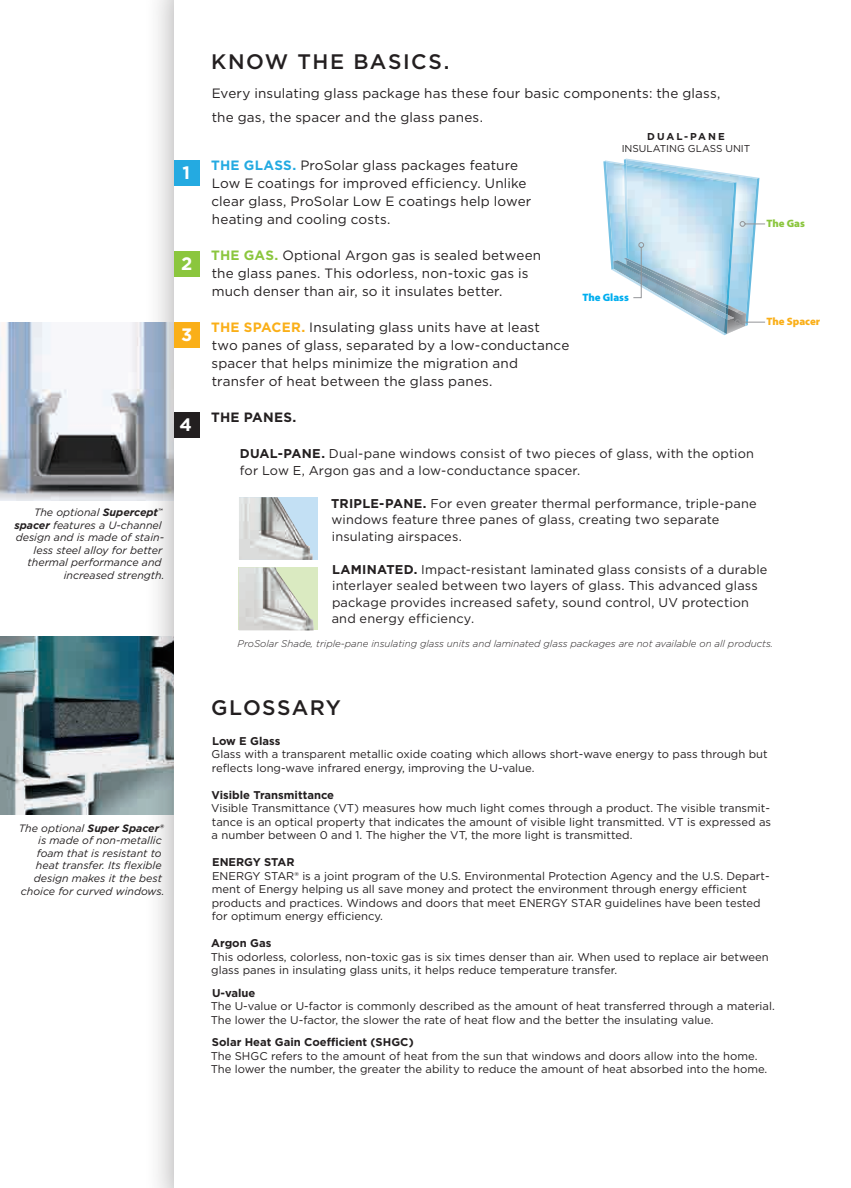
<style>
.page{position:relative;width:851px;height:1188px;background:#fff}
.page>*{position:absolute;margin:0;border:0;box-sizing:border-box;transform-origin:0 0}
.t1{font:500 21px "Gotham";letter-spacing:.06em;color:#231f20}
.t2{font:700 18px "Gotham";color:#fff}
.t3{font:13.5px/18px "Gotham";letter-spacing:.01em;color:#231f20}
.t4{font:700 13.5px "Gotham";color:#231f20}
.t5{font:12.75px/16.5px "Gotham";letter-spacing:.015em;color:#231f20}
.t6{font:11.25px/13.5px "Gotham";color:#231f20}
.t7{font:700 11.25px "Gotham";color:#231f20}
.t8{font:900 10.8px "Myriad Pro";color:#faaf18}
.t9{font:900 10.8px "Myriad Pro";color:#00aeef}
.t10{font:900 10.8px "Myriad Pro";color:#8bc63e}
.t11{font:italic 10.65px/12.6px "Gotham";color:#231f20;text-align:right}
.t12{font:10.05px "Gotham";color:#231f20}
.t13{font:700 10.05px "Gotham";letter-spacing:.2em;color:#231f20}
.t14{font:italic 300 9.75px "Gotham";color:#231f20}
.s1{font-weight:700}
.s2{font-weight:700;color:#24aae1}
.s3{font-weight:700;color:#8bc63e}
.s4{font-weight:700;color:#faaf18}
</style>
<div class="page">
<img style="left:1px;top:323px;width:143px;height:178px">
<img style="left:0;top:636px;width:144px;height:178px">
<div style="left:144px;top:0;width:706px;height:1188px;background:#231f20;opacity:.4"></div>
<div style="left:174px;top:0;width:676px;height:1188px;background:#fff"></div>
<svg style="left:603px;top:159px;width:162px;height:176px"></svg>
<div style="left:239px;top:497px;width:79px;height:63px;background:#c3e0f4"></div>
<img style="left:239px;top:497px;width:74px;height:63px">
<div style="left:239px;top:567px;width:79px;height:63px;background:#daeac1"></div>
<img style="left:239px;top:567px;width:75px;height:63px">
<div style="left:174px;top:160px;width:26px;height:26px;background:#24aae1"></div>
<div style="left:174px;top:251px;width:26px;height:26px;background:#8bc63e"></div>
<div style="left:174px;top:323px;width:26px;height:25px;background:#faaf18"></div>
<div style="left:174px;top:413px;width:26px;height:25px;background:#231f20"></div>
<h2 class="t2" style="left:182px;top:160px;width:9px">1</h2>
<h2 class="t2" style="left:181px;top:251px;width:13px">2</h2>
<h2 class="t2" style="left:181px;top:323px;width:13px">3</h2>
<h2 class="t2" style="left:179px;top:413px;width:14px">4</h2>
<p class="t11" style="left:14px;top:506px;width:152px">The optional <span class="s1">Supercept</span><sup>™ </sup><span class="s1">spacer</span> features a U-channel design and is made of stain&shy;less steel alloy for better thermal performance and increased strength.</p>
<h1 class="t1" style="left:211px;top:48px;width:240px">KNOW THE BASICS.</h1>
<p class="t3" style="left:212px;top:81px;width:510px;line-height:24px">Every insulating glass package has these four basic components: the glass, the gas, the spacer and the glass panes.</p>
<p class="t13" style="left:647px;top:129px;width:79px">DUAL-PANE</p>
<p class="t12" style="left:621px;top:142px;width:130px">INSULATING GLASS UNIT</p>
<p class="t3" style="left:211px;top:156px;width:322px"><span class="s2">The glass.</span> ProSolar glass packages feature Low E coatings for improved efficiency. Unlike clear glass, ProSolar Low E coatings help lower heating and cooling costs.</p>
<p class="t3" style="left:211px;top:246px;width:331px"><span class="s3">The Gas.</span> Optional Argon gas is sealed between the glass panes. This odorless, non-toxic gas is much denser than air, so it insulates better.</p>
<p class="t3" style="left:211px;top:318px;width:359px"><span class="s4">The Spacer.</span> Insulating glass units have at least<br>two panes of glass, separated by a low-conductance spacer that helps minimize the migration and transfer of heat between the glass panes.</p>
<p class="t4" style="left:211px;top:408px;width:87px">The pan es.</p>
<p class="t5" style="left:240px;top:445px;width:515px"><span class="s1">Dual-pan e.</span> Dual-pane windows consist of two pieces of glass, with the option for Low E, Argon gas and a low-conductance spacer.</p>
<p class="t5" style="left:331px;top:495px;width:427px"><span class="s1">Triple-pan e.</span> For even greater thermal performance, triple-pane windows feature three panes of glass, creating two separate insulating airspaces.</p>
<p class="t5" style="left:331px;top:561px;width:437px"><span class="s1">Laminated.</span> Impact-resistant laminated glass consists of a durable interlayer sealed between two layers of glass. This advanced glass package provides increased safety, sound control, UV protection and energy efficiency.</p>
<p class="t10" style="left:766px;top:217px;width:40px">The Gas</p>
<p class="t9" style="left:582px;top:291px;width:48px">The Glass</p>
<p class="t8" style="left:766px;top:316px;width:55px">The Spacer</p>
<p class="t14" style="left:237px;top:637px;width:537px">ProSolar Shade, triple-pane insulating glass units and laminated glass packages are not available on all products.</p>
<p class="t11" style="left:19px;top:821px;width:147px">The optional <span class="s1">Super Spacer® </span>is made of non-metallic foam that is resistant to heat transfer. Its flexible design makes it the best choice for curved windows.</p>
<h1 class="t1" style="left:211px;top:694px;width:131px">GLOSSARY</h1>
<p class="t7" style="left:212px;top:733px;width:70px">Low E Glass</p>
<p class="t6" style="left:211px;top:747px;width:557px">Glass with a transparent metallic oxide coating which allows short-wave energy to pass through but reflects long-wave infrared energy, improving the U-value.</p>
<p class="t7" style="left:212px;top:787px;width:124px">Visible Transmittance</p>
<p class="t6" style="left:211px;top:801px;width:561px;text-align:justify">Visible Transmittance (VT) measures how much light comes through a product. The visible transmit&shy;tance is an optical property that indicates the amount of visible light transmitted. VT is expressed as a number between 0 and 1. The higher the VT, the more light is transmitted.</p>
<p class="t7" style="left:212px;top:855px;width:55px">ENERGY STAR</p>
<p class="t6" style="left:212px;top:869px;width:559px">ENERGY STAR® is a joint program of the U.S. Environmental Protection Agency and the U.S. Depart&shy;ment of Energy helping us all save money and protect the environment through energy efficient products and practices. Windows and doors that meet ENERGY STAR guidelines have been tested for optimum energy efficiency.</p>
<p class="t7" style="left:211px;top:936px;width:62px">Argon Gas</p>
<p class="t6" style="left:211px;top:950px;width:559px">This odorless, colorless, non-toxic gas is six times denser than air. When used to replace air between glass panes in insulating glass units, it helps reduce temperature transfer.</p>
<p class="t7" style="left:212px;top:985px;width:45px">U-value</p>
<p class="t6" style="left:211px;top:999px;width:565px">The U-value or U-factor is commonly described as the amount of heat transferred through a material.<br>The lower the U-factor, the slower the rate of heat flow and the better the insulating value.</p>
<p class="t7" style="left:212px;top:1035px;width:203px">Solar Heat Gain Coefficient (SHGC)</p>
<p class="t6" style="left:211px;top:1049px;width:558px">The SHGC refers to the amount of heat from the sun that windows and doors allow into the home.<br>The lower the number, the greater the ability to reduce the amount of heat absorbed into the home.</p>
</div>
